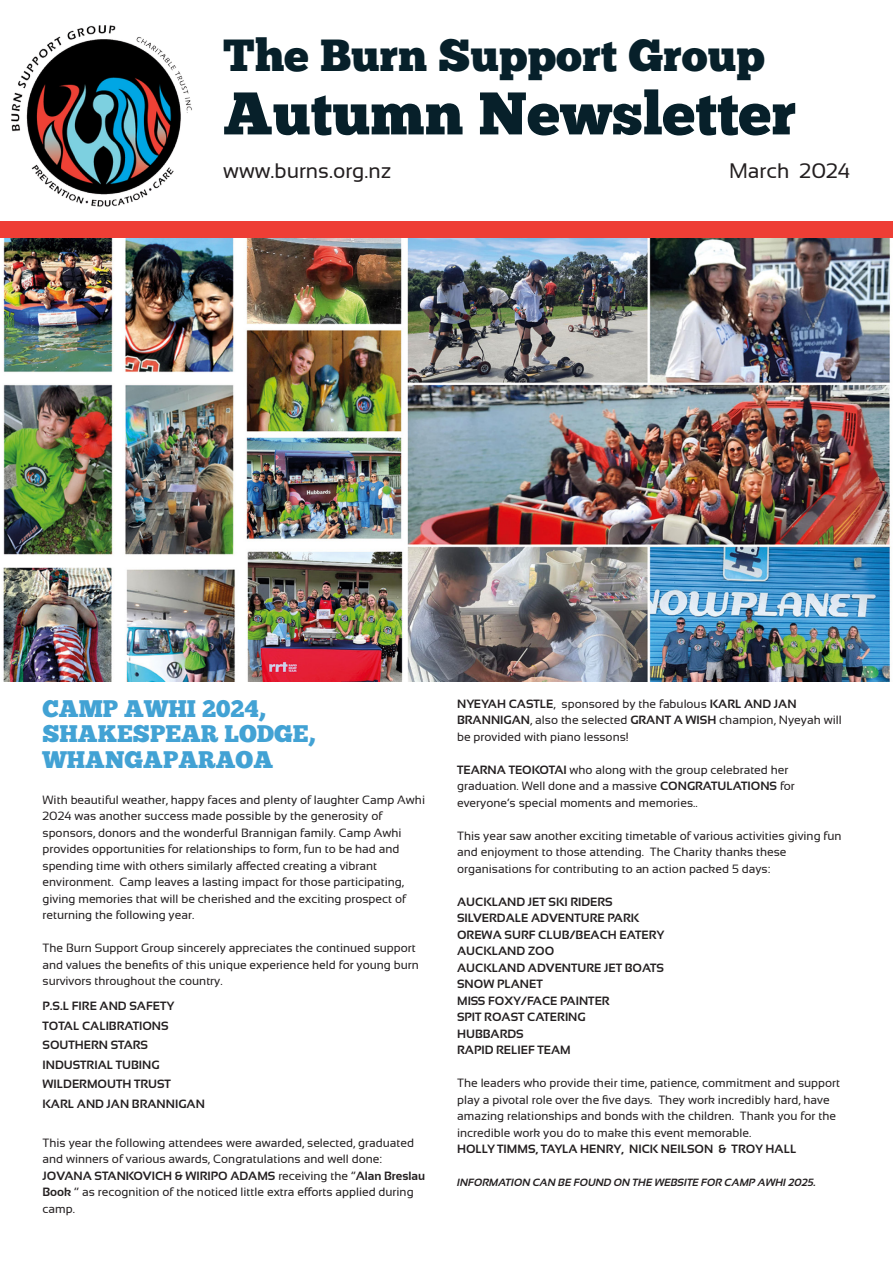
<style>
.page{position:relative;width:893px;height:1263px;background:#fff}
.page>*{position:absolute;margin:0;border:0;box-sizing:border-box;transform-origin:0 0}
.Big_Title{font:60px "Chunk Five";color:#07202a}
.Big_Title-2{font:45px "Chunk Five";color:#07202a}
.Black_Body_Text{font:24px "Chunk Five";color:#42a2d4}
.Black_Body_Text-2{font:21px "Sansation";color:#231f20}
.Black_Body_Text-3{font:12px/16.5px "Sansation";color:#231f20}
.Black_Body_Text-4{font:700 12px "Sansation";color:#231f20}
.Black_Body_Text-5{font:italic 700 10.5px "Sansation";color:#231f20}
.s1{font-weight:700}
</style>
<div class="page">
<div style="left:0;top:221px;width:893px;height:17px;background:#ee3e35"></div>
<img style="left:11px;top:26px;width:181px;height:181px">
<img style="left:3px;top:238px;width:888px;height:443px">
<p class="Big_Title-2" style="left:223px;top:28px;width:543px">The Burn Support Group</p>
<p class="Big_Title" style="left:223px;top:78px;width:574px">Autumn Newsletter</p>
<p class="Black_Body_Text-2" style="left:223px;top:159px;width:170px">www.burns.org.nz</p>
<p class="Black_Body_Text-2" style="left:729px;top:159px;width:123px">March 2024</p>
<p class="Black_Body_Text" style="left:43px;top:694px;width:224px">CAMP AWHI 2024,</p>
<p class="Black_Body_Text" style="left:43px;top:720px;width:274px">SHAKESPEAR LODGE,</p>
<p class="Black_Body_Text" style="left:43px;top:745px;width:232px">WHANGAPARAOA</p>
<p class="Black_Body_Text-3" style="left:43px;top:791px;width:384px">With beautiful weather, happy faces and plenty of laughter Camp Awhi<br>2024 was another success made possible by the generosity of</p>
<p class="Black_Body_Text-3" style="left:43px;top:824px;width:361px">sponsors, donors and the wonderful Brannigan family. Camp Awhi</p>
<p class="Black_Body_Text-3" style="left:43px;top:841px;width:358px">provides opportunities for relationships to form, fun to be had and spending time with others similarly affected creating a vibrant</p>
<p class="Black_Body_Text-3" style="left:43px;top:874px;width:363px">environment. Camp leaves a lasting impact for those participating,</p>
<p class="Black_Body_Text-3" style="left:43px;top:890px;width:365px">giving memories that will be cherished and the exciting prospect of returning the following year.</p>
<p class="Black_Body_Text-3" style="left:43px;top:940px;width:378px">The Burn Support Group sincerely appreciates the continued support and values the benefits of this unique experience held for young burn survivors throughout the country.</p>
<p class="Black_Body_Text-4" style="left:43px;top:999px;width:133px">P.S.L FIRE AND SAFETY</p>
<p class="Black_Body_Text-4" style="left:43px;top:1019px;width:128px">TOTAL CALIBRATIONS</p>
<p class="Black_Body_Text-4" style="left:43px;top:1038px;width:107px">SOUTHERN STARS</p>
<p class="Black_Body_Text-4" style="left:43px;top:1058px;width:119px">INDUSTRIAL TUBING</p>
<p class="Black_Body_Text-4" style="left:43px;top:1077px;width:130px">WILDERMOUTH TRUST</p>
<p class="Black_Body_Text-4" style="left:43px;top:1097px;width:164px">KARL AND JAN BRANNIGAN</p>
<p class="Black_Body_Text-3" style="left:43px;top:1134px;width:373px">This year the following attendees were awarded, selected, graduated and winners of various awards, Congratulations and well done:</p>
<p class="Black_Body_Text-3" style="left:43px;top:1167px;width:384px"><span class="s1">JOVANA STANKOVICH &amp; WIRIPO ADAMS</span> receiving the “<span class="s1">Alan Breslau<br>Book</span> ‘’ as recognition of the noticed little extra efforts applied during camp.</p>
<p class="Black_Body_Text-3" style="left:457px;top:695px;width:341px"><span class="s1">NYEYAH CASTLE</span>, sponsored by the fabulous <span class="s1">KARL AND JAN</span></p>
<p class="Black_Body_Text-3" style="left:457px;top:712px;width:386px"><span class="s1">BRANNIGAN</span>, also the selected <span class="s1">GRANT A WISH</span> champion, Nyeyah will be provided with piano lessons!</p>
<p class="Black_Body_Text-3" style="left:457px;top:761px;width:333px"><span class="s1">TEARNA TEOKOTAI</span> who along with the group celebrated her</p>
<p class="Black_Body_Text-3" style="left:457px;top:778px;width:339px">graduation. Well done and a massive <span class="s1">CONGRATULATIONS</span> for</p>
<p class="Black_Body_Text-3" style="left:457px;top:794px;width:242px">everyone’s special moments and memories..</p>
<p class="Black_Body_Text-3" style="left:457px;top:827px;width:386px">This year saw another exciting timetable of various activities giving fun and enjoyment to those attending. The Charity thanks these</p>
<p class="Black_Body_Text-3" style="left:457px;top:860px;width:315px">organisations for contributing to an action packed 5 days:</p>
<p class="Black_Body_Text-4" style="left:457px;top:895px;width:157px">AUCKLAND JET SKI RIDERS</p>
<p class="Black_Body_Text-4" style="left:457px;top:911px;width:184px">SILVERDALE ADVENTURE PARK</p>
<p class="Black_Body_Text-4" style="left:457px;top:928px;width:208px">OREWA SURF CLUB/BEACH EATERY</p>
<p class="Black_Body_Text-4" style="left:457px;top:944px;width:99px">AUCKLAND ZOO</p>
<p class="Black_Body_Text-4" style="left:457px;top:961px;width:209px">AUCKLAND ADVENTURE JET BOATS</p>
<p class="Black_Body_Text-4" style="left:457px;top:977px;width:87px">SNOW PLANET</p>
<p class="Black_Body_Text-4" style="left:457px;top:994px;width:154px">MISS FOXY/FACE PAINTER</p>
<p class="Black_Body_Text-4" style="left:457px;top:1010px;width:130px">SPIT ROAST CATERING</p>
<p class="Black_Body_Text-4" style="left:457px;top:1027px;width:68px">HUBBARDS</p>
<p class="Black_Body_Text-4" style="left:457px;top:1043px;width:115px">RAPID RELIEF TEAM</p>
<p class="Black_Body_Text-3" style="left:457px;top:1075px;width:385px">The leaders who provide their time, patience, commitment and support play a pivotal role over the five days. They work incredibly hard, have amazing relationships and bonds with the children. Thank you for the incredible work you do to make this event memorable.</p>
<p class="Black_Body_Text-4" style="left:457px;top:1142px;width:341px">HOLLY TIMMS, TAYLA HENRY, NICK NEILSON &amp; TROY HALL</p>
<p class="Black_Body_Text-5" style="left:457px;top:1177px;width:361px">INFORMATION CAN BE FOUND ON THE WEBSITE FOR CAMP AWHI 2025.</p>
</div>
